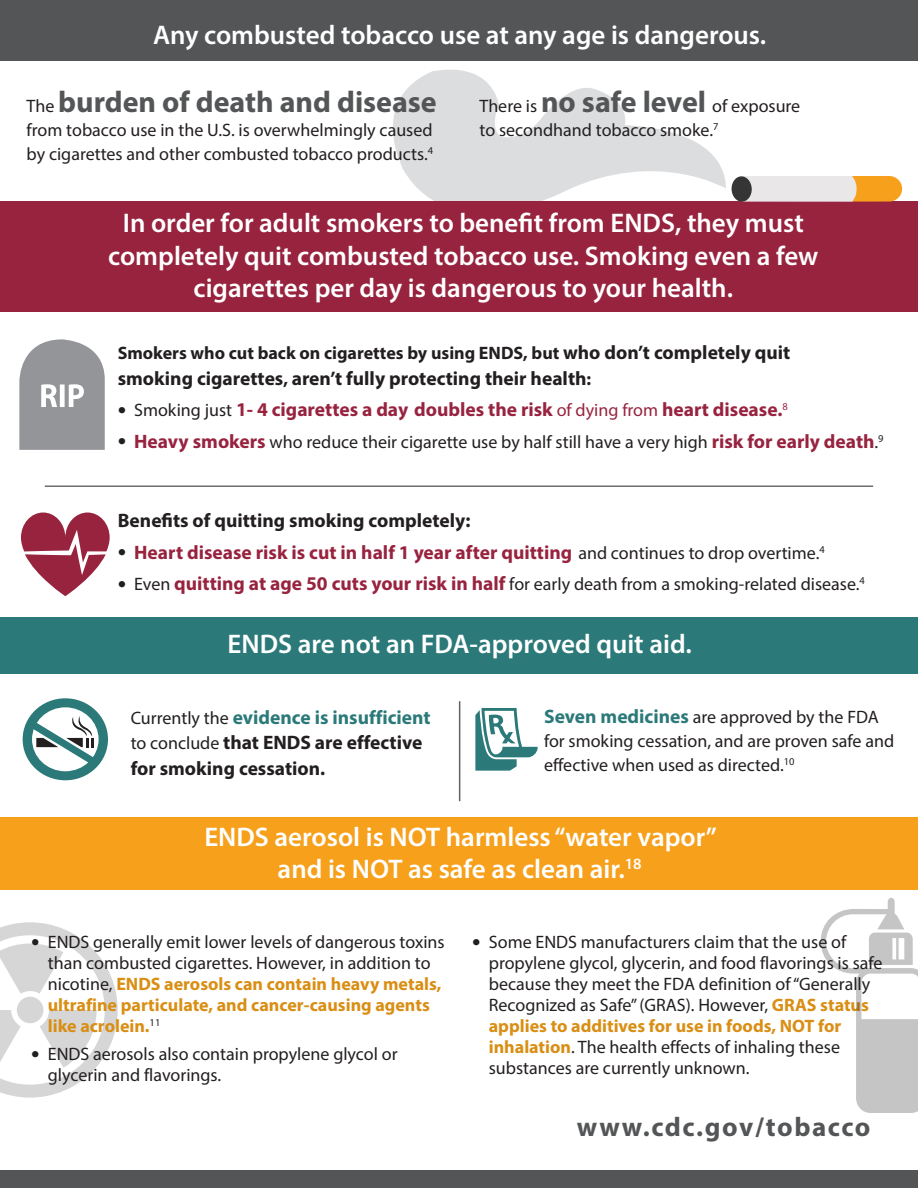
<style>
.page{position:relative;width:918px;height:1188px;background:#fff}
.page>*{position:absolute;margin:0;border:0;box-sizing:border-box;transform-origin:0 0}
.t1{font:700 30px "Myriad Pro";color:#545557}
.t2{font:30px/31.5px "Myriad Pro";color:#231f20}
.t3{font:600 27px/32.4px "Myriad Pro";color:#fff;text-align:center}
.t4{font:700 27px "Myriad Pro";letter-spacing:.06em;color:#545557}
.t5{font:700 19.5px/25.5px "Myriad Pro";color:#231f20}
.t6{font:700 19.5px "Myriad Pro";color:#98233f}
.t7{font:18px/21px "Myriad Pro";color:#231f20}
.t8{font:700 18px "Myriad Pro";color:#231f20}
.t9{font:700 18px "Myriad Pro";color:#d98e14}
.s1{font-weight:400;font-size:18px;color:#231f20}
.s2{font-weight:700;font-size:30px;color:#545557}
.s3{font-size:19.5px}
.s4{font-size:18px}
.s5{font-weight:400;font-size:18px}
.s6{font-weight:700;font-size:19.5px;color:#98233f}
.s7{color:#2b7979}
.s8{font-weight:700;font-size:19.5px;color:#2b7979}
.s9{font-weight:700;color:#d98e14}
.s10{font-size:30px}
</style>
<div class="page">
<svg style="left:0;top:922px;width:118px;height:176px"></svg>
<svg style="left:393px;top:69px;width:333px;height:132px;fill:#dcdddf"></svg>
<div style="left:0;top:0;width:918px;height:61px;background:#545557"></div>
<div style="left:0;top:201px;width:918px;height:111px;background:#98233f"></div>
<div style="left:0;top:617px;width:918px;height:57px;background:#2b7979"></div>
<div style="left:0;top:817px;width:918px;height:72px;background:#f6a01b"></div>
<div style="left:0;top:1170px;width:918px;height:18px;background:#545557"></div>
<svg style="left:21px;top:513px;width:89px;height:83px"></svg>
<hr style="left:459px;top:701px;width:1px;height:100px;background:#636366">
<svg style="left:19px;top:339px;width:86px;height:111px;background:#a2a4a7"></svg>
<svg style="left:475px;top:708px;width:63px;height:63px"></svg>
<svg style="left:23px;top:698px;width:85px;height:82px"></svg>
<hr style="left:45px;top:485px;width:828px;height:2px;background:#6c6d70">
<svg style="left:821px;top:898px;width:97px;height:215px"></svg>
<svg style="left:733px;top:176px;width:169px;height:26px;background:#ebcfaa"></svg>
<div style="left:731px;top:176px;width:21px;height:26px;background:#363536;border-radius:50%"></div>
<h2 class="t3" style="left:153px;top:18px;width:615px">Any combusted tobacco use at any age is dangerous.</h2>
<p class="t1" style="left:27px;top:82px;width:412px"><span class="s1">The</span> burden of death and disease</p>
<p class="t7" style="left:27px;top:118px;width:408px;line-height:24px">from tobacco use in the U.S. is overwhelmingly caused by cigarettes and other combusted tobacco products.<sup>4</sup></p>
<p class="t7" style="left:480px;top:94px;width:322px;line-height:24px">There is <span class="s2">no safe level</span> of exposure to secondhand tobacco smoke.<sup>7</sup></p>
<p class="t3" style="left:108px;top:206px;width:712px">In order for adult smokers to benefit from ENDS, they must completely quit combusted tobacco use. Smoking even a few cigarettes per day is dangerous to your health.</p>
<p class="t8" style="left:118px;top:341px;width:674px">Smokers who cut back on cigarettes by using ENDS, but <span class="s3">who don’t completely quit</span></p>
<p class="t5" style="left:118px;top:365px;width:475px">smoking cigarettes<span class="s4">,</span> aren’t fully protecting their health<span class="s4">:</span></p>
<h1 class="t2" style="left:118px;top:391px;width:10px">• •</h1>
<p class="t6" style="left:134px;top:397px;width:655px"><span class="s1">Smoking just</span> 1- 4 cigarettes a day doubles the risk <span class="s5">of dying from</span> heart disease.<sup>8</sup></p>
<p class="t7" style="left:134px;top:431px;width:751px"><span class="s6">Heavy smokers</span> who reduce their cigarette use by half still have a very high <span class="s6">risk for early death</span>.<sup>9</sup></p>
<p class="t5" style="left:118px;top:507px;width:354px">Benefits of quitting smoking completely:</p>
<h1 class="t2" style="left:118px;top:534px;width:10px">• •</h1>
<p class="t6" style="left:134px;top:539px;width:692px">Heart disease risk is cut in half 1 year after quitting <span class="s1">and continues to drop overtime.</span><sup>4</sup></p>
<p class="t7" style="left:134px;top:573px;width:732px">Even <span class="s6">quitting at age 50 cuts your risk in half</span> for early death from a smoking-related disease.<sup>4</sup></p>
<h2 class="t3" style="left:228px;top:627px;width:466px">ENDS are not an FDA-approved quit aid.</h2>
<p class="t5" style="left:131px;top:704px;width:301px"><span class="s5">Currently the</span> <span class="s7">evidence is insufficient </span><span class="s5">to conclude</span> that ENDS are effective for smoking cessation.</p>
<p class="t7" style="left:544px;top:704px;width:352px;line-height:24px"><span class="s8">Seven medicines</span> are approved by the FDA for smoking cessation, and are proven safe and effective when used as directed.<sup>10</sup></p>
<p class="t3" style="left:204px;top:820px;width:514px">ENDS aerosol is NOT harmless “water vapor” and is NOT as safe as clean air.<sup>18</sup></p>
<h1 class="t2" style="left:31px;top:924px;width:10px">•</h1>
<h1 class="t2" style="left:31px;top:1035px;width:10px">•</h1>
<p class="t7" style="left:48px;top:932px;width:398px">ENDS generally emit lower levels of dangerous toxins than combusted cigarettes. However, in addition to nicotine, <span class="s9">ENDS aerosols can contain heavy metals, ultrafine particulate, and cancer-causing agents</span></p>
<p class="t7" style="left:48px;top:1043px;width:351px">ENDS aerosols also contain propylene glycol or glycerin and flavorings.</p>
<p class="t9" style="left:48px;top:1015px;width:114px">like acrolein.<sup>11</sup></p>
<p class="t7" style="left:489px;top:932px;width:395px;text-indent:-16px"><span class="s10">•</span> Some ENDS manufacturers claim that the use of propylene glycol, glycerin, and food flavorings is safe because they meet the FDA definition of “Generally Recognized as Safe” (GRAS). However, <span class="s9">GRAS status applies to additives for use in foods, NOT for inhalation</span>. The health effects of inhaling these substances are currently unknown.</p>
<p class="t4" style="left:577px;top:1110px;width:295px">www.cdc.gov/tobacco</p>
</div>
